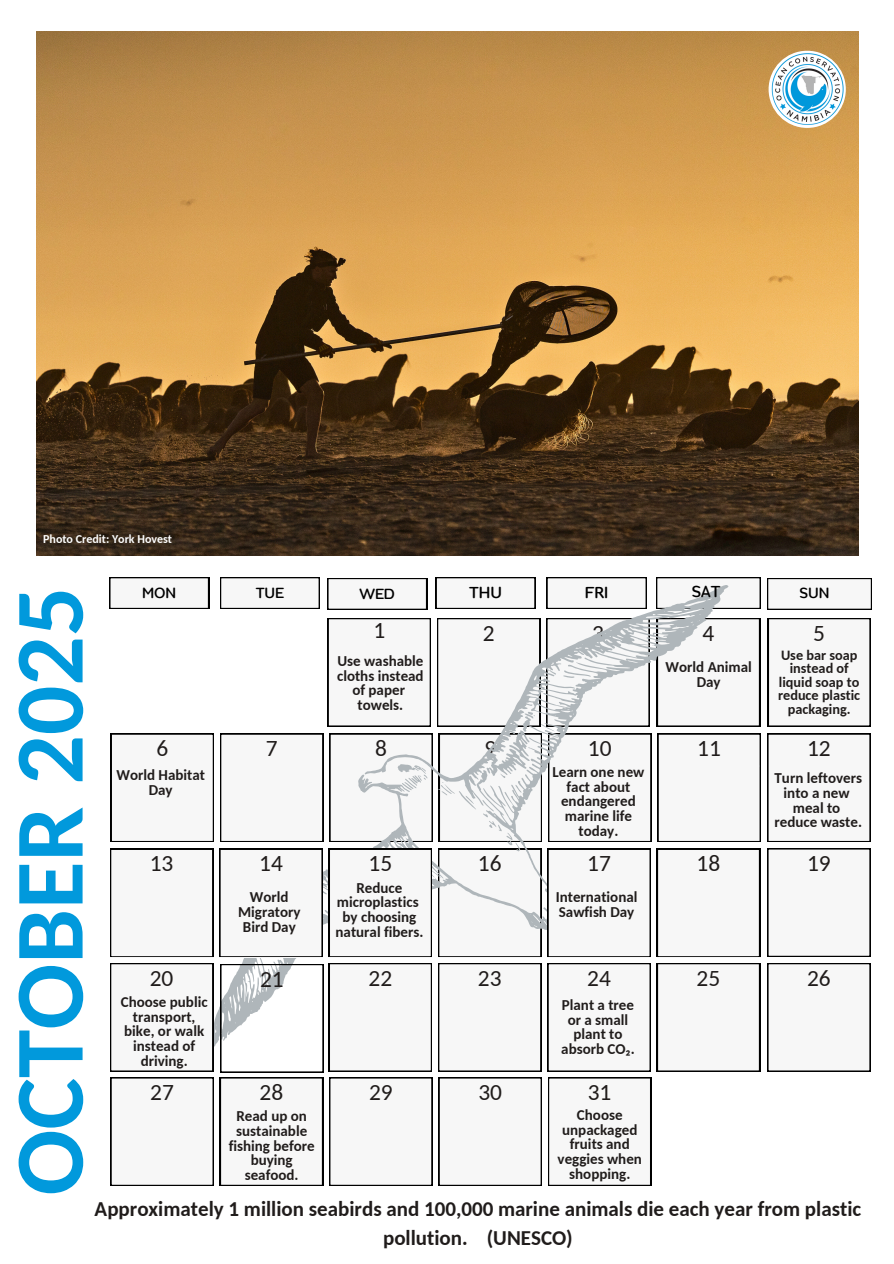
<style>
.page{position:relative;width:894px;height:1264px;background:#fff}
.page>*{position:absolute;margin:0;border:0;box-sizing:border-box;transform-origin:0 0}
.t1{font:700 97.5px "Carlito";color:#0199dc}
.t2{font:23.4px "Carlito";color:#201c1b}
.t3{font:700 21px/29.2px "Carlito";color:#201c1b;text-align:center}
.t4{font:500 17.4px "Opun";color:#000}
.t5{font:500 16.05px "Opun";color:#000}
.t6{font:700 15px/14.7px "Carlito";color:#201c1b;text-align:center}
.t7{font:700 14.25px/13.5px "Carlito";color:#201c1b;text-align:center}
.t8{font:700 12px "Carlito";color:#fff}
</style>
<div class="page">
<svg style="left:110px;top:848px;width:97px;height:108px"></svg>
<svg style="left:767px;top:848px;width:103px;height:108px"></svg>
<svg style="left:329px;top:1048px;width:103px;height:23px"></svg>
<svg style="left:438px;top:1048px;width:103px;height:23px"></svg>
<svg style="left:767px;top:963px;width:103px;height:108px"></svg>
<svg style="left:329px;top:1077px;width:103px;height:108px"></svg>
<svg style="left:111px;top:1077px;width:102px;height:108px"></svg>
<svg style="left:438px;top:1077px;width:103px;height:108px"></svg>
<div style="left:766px;top:578px;width:105px;height:32px;background:#000"></div>
<svg style="left:766px;top:578px;width:105px;height:31px"></svg>
<svg style="left:656px;top:577px;width:104px;height:31px"></svg>
<svg style="left:220px;top:577px;width:99px;height:8px"></svg>
<svg style="left:327px;top:578px;width:100px;height:7px"></svg>
<div style="left:109px;top:577px;width:100px;height:32px;background:#000"></div>
<svg style="left:110px;top:578px;width:98px;height:30px"></svg>
<svg style="left:435px;top:577px;width:100px;height:8px"></svg>
<svg style="left:546px;top:577px;width:100px;height:8px"></svg>
<svg style="left:656px;top:1048px;width:103px;height:23px"></svg>
<svg style="left:111px;top:733px;width:96px;height:108px"></svg>
<svg style="left:547px;top:1048px;width:103px;height:23px"></svg>
<svg style="left:548px;top:1077px;width:103px;height:108px"></svg>
<svg style="left:767px;top:733px;width:103px;height:108px"></svg>
<svg style="left:767px;top:618px;width:103px;height:108px"></svg>
<img style="left:36px;top:32px;width:821px;height:523px">
<img style="left:768px;top:51px;width:77px;height:77px;border-radius:50%">
<svg style="left:207px;top:585px;width:552px;height:463px"></svg>
<svg style="left:547px;top:848px;width:103px;height:108px"></svg>
<svg style="left:219px;top:848px;width:103px;height:108px"></svg>
<svg style="left:329px;top:848px;width:103px;height:108px"></svg>
<svg style="left:110px;top:963px;width:103px;height:108px"></svg>
<svg style="left:220px;top:964px;width:103px;height:221px"></svg>
<p class="t8" style="left:43px;top:534px;width:130px">Photo Credit: York Hovest</p>
<p class="t5" style="left:255px;top:583px;width:30px">TUE</p>
<p class="t4" style="left:691px;top:581px;width:30px">SAT</p>
<h4 class="t5" style="left:799px;top:583px;width:32px">SUN</h4>
<p class="t1" style="left:9px;top:1195px;width:610px;rotate:-90deg">OCTOBER 2025</p>
<p class="t5" style="left:142px;top:583px;width:36px">MON</p>
<h4 class="t5" style="left:359px;top:584px;width:37px">WED</h4>
<p class="t4" style="left:469px;top:582px;width:34px">THU</p>
<p class="t4" style="left:584px;top:582px;width:25px">FRI</p>
<p class="t2" style="left:373px;top:620px;width:13px">1</p>
<p class="t2" style="left:482px;top:623px;width:13px">2</p>
<h1 class="t2" style="left:592px;top:623px;width:13px">3</h1>
<p class="t2" style="left:702px;top:623px;width:13px">4</p>
<h4 class="t6" style="left:665px;top:661px;width:88px">World Animal<br>Day</h4>
<p class="t2" style="left:813px;top:623px;width:13px">5</p>
<p class="t7" style="left:777px;top:649px;width:84px">Use bar soap instead of liquid soap to reduce plastic packaging.</p>
<p class="t6" style="left:337px;top:655px;width:88px">Use washable cloths instead of paper towels.</p>
<p class="t2" style="left:375px;top:738px;width:13px">8</p>
<p class="t2" style="left:156px;top:738px;width:13px">6</p>
<h4 class="t6" style="left:116px;top:769px;width:90px">World Habitat<br>Day</h4>
<p class="t2" style="left:484px;top:738px;width:13px">9</p>
<h3 class="t2" style="left:587px;top:738px;width:25px">10</h3>
<h3 class="t6" style="left:552px;top:766px;width:93px">Learn one new fact about endangered marine life today.</h3>
<p class="t2" style="left:806px;top:738px;width:25px">12</p>
<h4 class="t6" style="left:774px;top:772px;width:89px">Turn leftovers into a new meal to</h4>
<p class="t6" style="left:774px;top:816px;width:89px">reduce waste.</p>
<h3 class="t2" style="left:697px;top:738px;width:25px">11</h3>
<p class="t2" style="left:266px;top:738px;width:13px">7</p>
<h3 class="t2" style="left:150px;top:853px;width:25px">13</h3>
<h3 class="t2" style="left:478px;top:853px;width:25px">16</h3>
<p class="t2" style="left:696px;top:853px;width:25px">18</p>
<h3 class="t2" style="left:806px;top:853px;width:25px">19</h3>
<p class="t2" style="left:259px;top:853px;width:25px">14</p>
<p class="t6" style="left:238px;top:891px;width:64px">World<br>Migratory</p>
<h4 class="t6" style="left:243px;top:920px;width:54px">Bird Day</h4>
<p class="t2" style="left:368px;top:853px;width:25px">15</p>
<p class="t6" style="left:335px;top:881px;width:89px">Reduce microplastics by choosing natural fibers.</p>
<p class="t2" style="left:587px;top:853px;width:25px">17</p>
<p class="t6" style="left:555px;top:891px;width:83px;text-align:left">International<br>Sawfish Day</p>
<p class="t2" style="left:368px;top:968px;width:25px">22</p>
<p class="t2" style="left:478px;top:968px;width:25px">23</p>
<h4 class="t2" style="left:806px;top:968px;width:25px">26</h4>
<p class="t2" style="left:150px;top:968px;width:25px">20</p>
<h4 class="t6" style="left:121px;top:995px;width:88px">Choose public transport, bike, or walk instead of driving.</h4>
<h3 class="t6" style="left:561px;top:998px;width:75px">Plant a tree or a small plant to absorb CO₂.</h3>
<p class="t2" style="left:587px;top:968px;width:25px">24</p>
<p class="t2" style="left:696px;top:968px;width:25px">25</p>
<h2 class="t2" style="left:260px;top:968px;width:25px">21</h2>
<h4 class="t2" style="left:259px;top:1082px;width:25px">28</h4>
<h4 class="t2" style="left:150px;top:1082px;width:25px">27</h4>
<p class="t2" style="left:369px;top:1082px;width:25px">29</p>
<p class="t2" style="left:478px;top:1082px;width:25px">30</p>
<p class="t2" style="left:587px;top:1082px;width:25px">31</p>
<h4 class="t6" style="left:557px;top:1108px;width:86px">Choose unpackaged fruits and veggies when shopping.</h4>
<h4 class="t6" style="left:229px;top:1110px;width:87px">Read up on sustainable fishing before buying seafood.</h4>
<p class="t3" style="left:95px;top:1196px;width:767px">Approximately 1 million seabirds and 100,000 marine animals die each year from plastic pollution. (UNESCO)</p>
</div>
